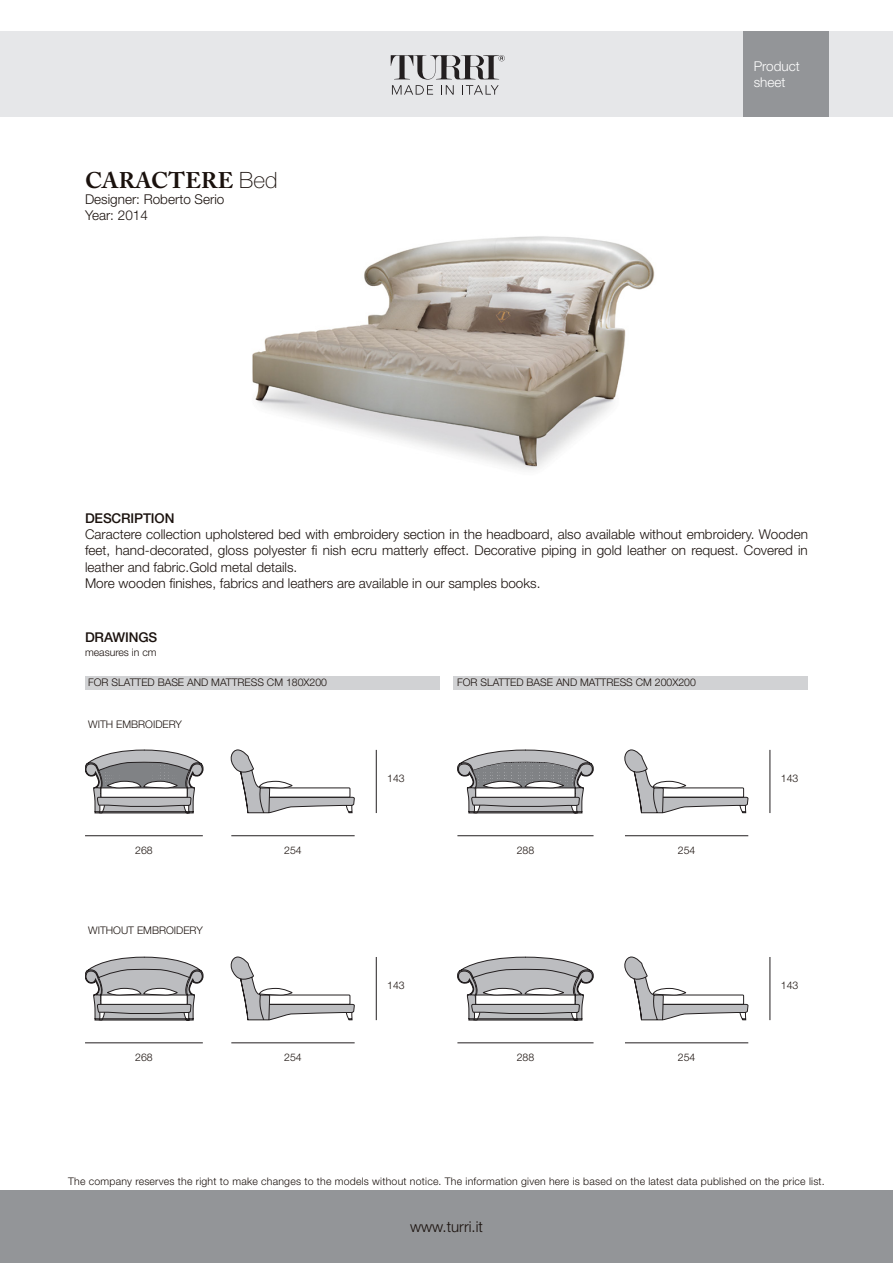
<style>
.page{position:relative;width:893px;height:1263px;background:#fff}
.page>*{position:absolute;margin:0;border:0;box-sizing:border-box;transform-origin:0 0}
.t1{font:700 22.5px "Adobe Caslon Pro";letter-spacing:.005em;color:#1a110d}
.t2{font:300 15px "Helvetica Neue";color:#1a110d}
.t3{font:300 13.5px/16.2px "Helvetica Neue";color:#1a110d;text-align:justify}
.t4{font:500 13.5px "Helvetica Neue";letter-spacing:-.01em;color:#1a110d}
.t5{font:300 13.5px/16.2px "Helvetica Neue";color:#fff}
.t6{font:300 10.5px "Helvetica Neue";color:#1a110d}
.t7{font:300 10.5px "Helvetica Neue";letter-spacing:.02em;color:#1a110d}
.s1{font-family:"Helvetica Neue";font-weight:100}
</style>
<div class="page">
<div style="left:0;top:32px;width:893px;height:85px;background:#e6e7e9"></div>
<div style="left:0;top:1191px;width:893px;height:72px;background:#939598"></div>
<div style="left:743px;top:32px;width:85px;height:85px;background:#939598"></div>
<svg style="left:391px;top:55px;width:114px;height:40px"></svg>
<img style="left:252px;top:236px;width:403px;height:234px">
<svg style="left:85px;top:750px;width:119px;height:63px"></svg>
<svg style="left:85px;top:957px;width:119px;height:63px"></svg>
<svg style="left:457px;top:750px;width:137px;height:63px"></svg>
<svg style="left:457px;top:957px;width:137px;height:63px"></svg>
<svg style="left:230px;top:750px;width:124px;height:63px"></svg>
<svg style="left:230px;top:957px;width:124px;height:63px"></svg>
<svg style="left:624px;top:750px;width:124px;height:63px"></svg>
<svg style="left:624px;top:957px;width:124px;height:63px"></svg>
<hr style="left:85px;top:835px;width:118px;height:1px;background:#231f20">
<hr style="left:85px;top:1042px;width:118px;height:1px;background:#231f20">
<hr style="left:457px;top:835px;width:136px;height:1px;background:#231f20">
<hr style="left:457px;top:1042px;width:136px;height:1px;background:#231f20">
<hr style="left:231px;top:835px;width:124px;height:1px;background:#231f20">
<hr style="left:231px;top:1042px;width:124px;height:1px;background:#231f20">
<hr style="left:625px;top:835px;width:123px;height:1px;background:#231f20">
<hr style="left:625px;top:1042px;width:123px;height:1px;background:#231f20">
<hr style="left:376px;top:750px;width:1px;height:63px;background:#231f20">
<hr style="left:376px;top:957px;width:1px;height:63px;background:#231f20">
<hr style="left:769px;top:750px;width:1px;height:63px;background:#231f20">
<hr style="left:769px;top:957px;width:1px;height:63px;background:#231f20">
<div style="left:85px;top:676px;width:354px;height:14px;background:#d1d2d4"></div>
<div style="left:454px;top:676px;width:354px;height:14px;background:#d1d2d4"></div>
<p class="t1" style="left:85px;top:167px;width:194px">CARACTERE <span class="s1">Bed</span></p>
<p class="t3" style="left:85px;top:191px;width:141px">Designer: Roberto Serio</p>
<p class="t3" style="left:85px;top:207px;width:64px">Year: 2014</p>
<p class="t5" style="left:754px;top:58px;width:48px">Product sheet</p>
<p class="t4" style="left:85px;top:510px;width:91px">DESCRIPTION</p>
<p class="t3" style="left:85px;top:526px;width:724px">Caractere collection upholstered bed with embroidery section in the headboard, also available without embroidery. Wooden feet, hand-decorated, gloss polyester fi nish ecru matterly effect. Decorative piping in gold leather on request. Covered in leather and fabric.Gold metal details.</p>
<p class="t3" style="left:85px;top:575px;width:457px">More wooden finishes, fabrics and leathers are available in our samples books.</p>
<p class="t4" style="left:85px;top:629px;width:74px">DRAWINGS</p>
<p class="t6" style="left:85px;top:645px;width:73px">measures in cm</p>
<p class="t6" style="left:88px;top:676px;width:240px">FOR SLATTED BASE AND MATTRESS CM 180X200</p>
<p class="t6" style="left:457px;top:676px;width:240px">FOR SLATTED BASE AND MATTRESS CM 200X200</p>
<p class="t6" style="left:88px;top:717px;width:95px">WITH EMBROIDERY</p>
<p class="t6" style="left:135px;top:844px;width:19px">268</p>
<p class="t6" style="left:88px;top:924px;width:116px">WITHOUT EMBROIDERY</p>
<p class="t6" style="left:135px;top:1051px;width:19px">268</p>
<p class="t6" style="left:284px;top:844px;width:19px">254</p>
<p class="t6" style="left:284px;top:1051px;width:19px">254</p>
<p class="t6" style="left:387px;top:772px;width:19px">143</p>
<p class="t6" style="left:387px;top:979px;width:19px">143</p>
<p class="t6" style="left:517px;top:844px;width:19px">288</p>
<p class="t6" style="left:517px;top:1051px;width:19px">288</p>
<p class="t6" style="left:678px;top:844px;width:19px">254</p>
<p class="t6" style="left:678px;top:1051px;width:19px">254</p>
<p class="t6" style="left:781px;top:772px;width:19px">143</p>
<p class="t6" style="left:781px;top:979px;width:19px">143</p>
<p class="t7" style="left:68px;top:1175px;width:758px">The company reserves the right to make changes to the models without notice. The information given here is based on the latest data published on the price list.</p>
<p class="t2" style="left:410px;top:1217px;width:74px">www.turri.it</p>
</div>
